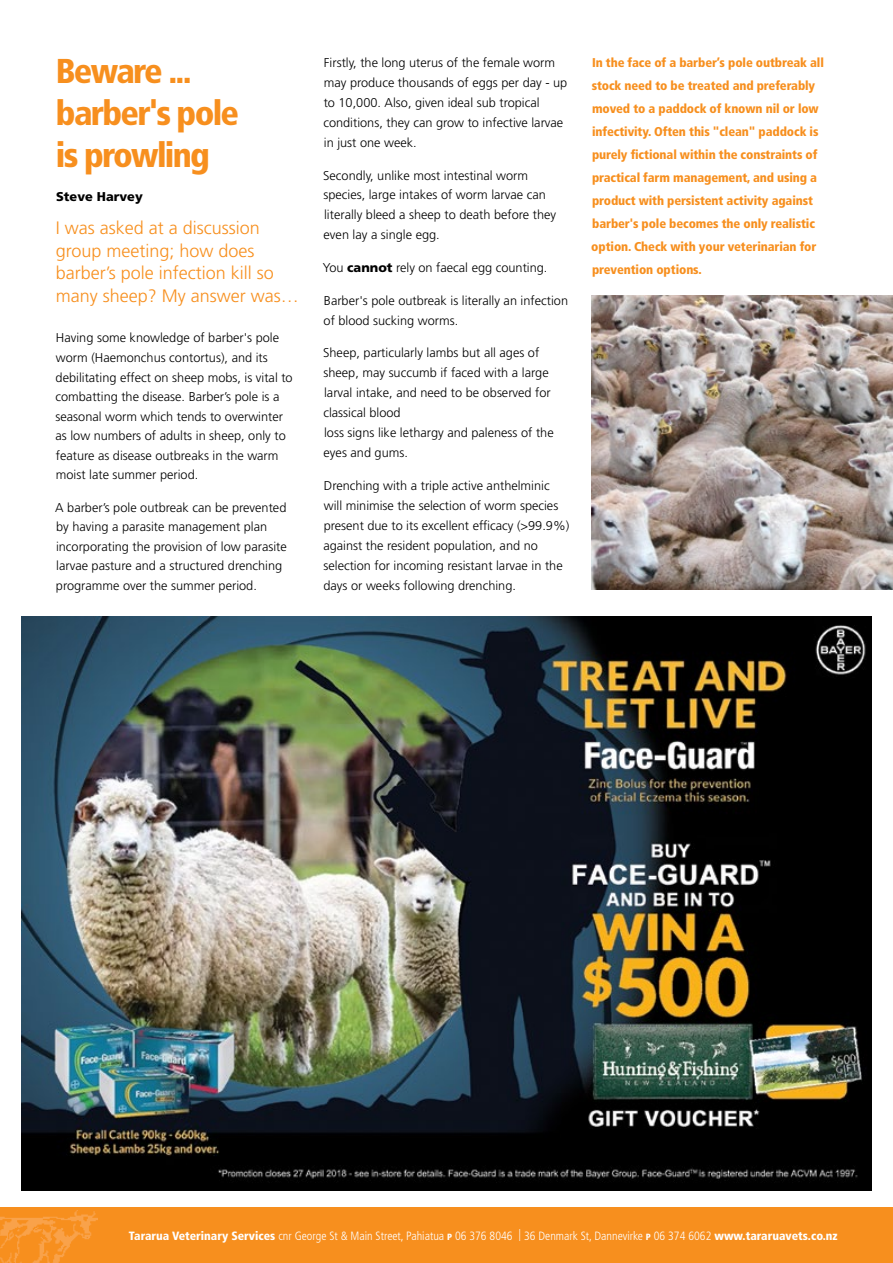
<style>
.page{position:relative;width:893px;height:1263px;background:#fff}
.page>*{position:absolute;margin:0;border:0;box-sizing:border-box;transform-origin:0 0}
.t1{font:900 condensed 34.5px/42px "Frutiger LT Std";letter-spacing:-.05em;color:#f78f1e}
.t2{font:300 18px/22.5px "Frutiger LT Std";color:#f78f1e}
.t3{font:300 12.75px/20px "Frutiger LT Std";color:#000}
.t4{font:900 condensed 12.75px/23px "Frutiger LT Std";letter-spacing:-.01em;color:#f78f1e}
.t5{font:900 12.75px "Frutiger LT Std";color:#000}
.t6{font:300 condensed 12px "Frutiger LT Std";color:#fff}
.s1{font-weight:900}
.s2{font-weight:900;font-size:9px}
</style>
<div class="page">
<div style="left:0;top:1208px;width:893px;height:55px;background:#f78f1e"></div>
<img style="left:0;top:1210px;width:97px;height:53px">
<img style="left:21px;top:617px;width:851px;height:574px">
<img style="left:592px;top:296px;width:301px;height:294px">
<h1 class="t1" style="left:56px;top:50px;width:185px">Beware ... barber's pole is prowling</h1>
<p class="t5" style="left:56px;top:189px;width:88px">Steve Harvey</p>
<h2 class="t2" style="left:56px;top:217px;width:245px">I was asked at a discussion group meeting; how does barber’s pole infection kill so many sheep? My answer was…</h2>
<p class="t3" style="left:56px;top:328px;width:239px;line-height:19.5px">Having some knowledge of barber's pole worm (Haemonchus contortus), and its debilitating effect on sheep mobs, is vital to combatting the disease. Barber’s pole is a seasonal worm which tends to overwinter as low numbers of adults in sheep, only to feature as disease outbreaks in the warm moist late summer period.</p>
<p class="t3" style="left:55px;top:498px;width:233px;line-height:19.5px">A barber’s pole outbreak can be prevented by having a parasite management plan incorporating the provision of low parasite larvae pasture and a structured drenching programme over the summer period.</p>
<p class="t3" style="left:323px;top:53px;width:245px">Firstly, the long uterus of the female worm may produce thousands of eggs per day - up to 10,000. Also, given ideal sub tropical conditions, they can grow to infective larvae in just one week.</p>
<p class="t3" style="left:323px;top:165px;width:235px">Secondly, unlike most intestinal worm species, large intakes of worm larvae can literally bleed a sheep to death before they even lay a single egg.</p>
<p class="t3" style="left:323px;top:258px;width:226px">You <span class="s1">cannot</span> rely on faecal egg counting.</p>
<p class="t3" style="left:324px;top:291px;width:246px">Barber's pole outbreak is literally an infection of blood sucking worms.</p>
<p class="t3" style="left:323px;top:343px;width:232px">Sheep, particularly lambs but all ages of sheep, may succumb if faced with a large larval intake, and need to be observed for classical blood<br>loss signs like lethargy and paleness of the eyes and gums.</p>
<p class="t3" style="left:323px;top:476px;width:247px">Drenching with a triple active anthelminic will minimise the selection of worm species present due to its excellent efficacy (&gt;99.9%) against the resident population, and no selection for incoming resistant larvae in the days or weeks following drenching.</p>
<p class="t4" style="left:591px;top:51px;width:234px">In the face of a barber’s pole outbreak all stock need to be treated and preferably moved to a paddock of known nil or low infectivity. Often this "clean" paddock is purely fictional within the constraints of practical farm management, and using a product with persistent activity against barber's pole becomes the only realistic option. Check with your veterinarian for prevention options.</p>
<p class="t6" style="left:129px;top:1229px;width:710px"><span class="s1">Tararua Veterinary Services</span> cnr George St &amp; Main Street, Pahiatua <span class="s2">P</span> 06 376 8046 | 36 Denmark St, Dannevirke <span class="s2">P</span> 06 374 6062 <span class="s1">www.tararuavets.co.nz</span></p>
</div>
